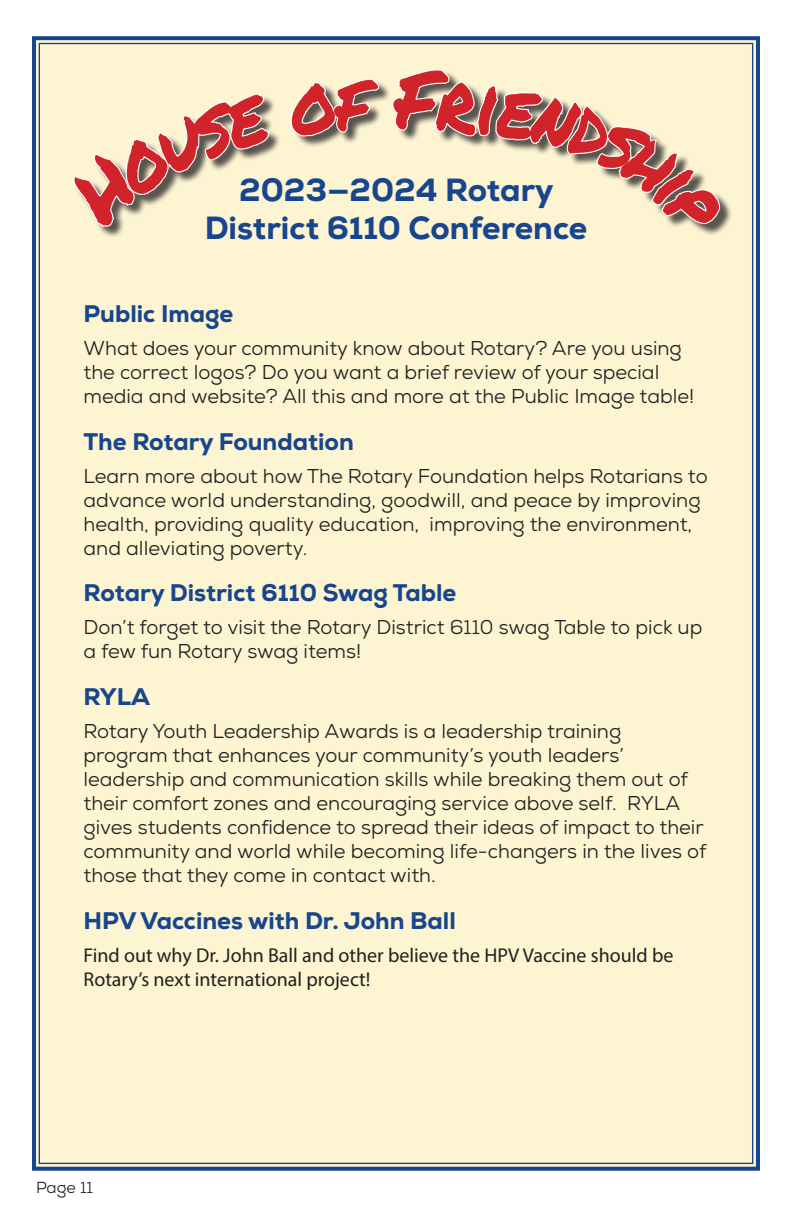
<style>
.page{position:relative;width:792px;height:1224px;background:#fff}
.page>*{position:absolute;margin:0;border:0;box-sizing:border-box;transform-origin:0 0}
.Nexa_headline{font:800 32px "Nexa";color:#17468d}
.subhead_Nexa_heavy{font:800 24px "Nexa";color:#17468d}
.body_Nexa_10{font:20px/24px "Nexa";color:#231f20}
.body_Nexa_10-2{font:20px/24px "Myriad Pro";color:#231f20}
.t1{font:16px "Nexa";color:#231f20}
</style>
<div class="page">
<div style="left:32px;top:36px;width:728px;height:1135px;background:#fdf4d2"></div>
<div style="left:75px;top:71px;width:657px;height:168px;background:#fdf4d2"></div>
<svg style="left:64px;top:93px;width:210px;height:136px"></svg>
<svg style="left:295px;top:82px;width:86px;height:55px"></svg>
<svg style="left:393px;top:69px;width:332px;height:171px"></svg>
<p class="Nexa_headline" style="left:239px;top:169px;width:316px">2023—2024 Rotary</p>
<p class="Nexa_headline" style="left:205px;top:208px;width:384px">District 6110 Conference</p>
<p class="subhead_Nexa_heavy" style="left:84px;top:298px;width:151px">Public Image</p>
<p class="body_Nexa_10" style="left:84px;top:336px;width:612px">What does your community know about Rotary? Are you using the correct logos? Do you want a brief review of your special media and website? All this and more at the Public Image table!</p>
<p class="subhead_Nexa_heavy" style="left:84px;top:426px;width:272px">The Rotary Foundation</p>
<p class="body_Nexa_10" style="left:84px;top:464px;width:626px">Learn more about how The Rotary Foundation helps Rotarians to advance world understanding, goodwill, and peace by improving health, providing quality education, improving the environment, and alleviating poverty.</p>
<p class="subhead_Nexa_heavy" style="left:84px;top:578px;width:374px">Rotary District 6110 Swag Table</p>
<p class="body_Nexa_10" style="left:84px;top:616px;width:620px">Don’t forget to visit the Rotary District 6110 swag Table to pick up a few fun Rotary swag items!</p>
<p class="subhead_Nexa_heavy" style="left:84px;top:682px;width:68px">RYLA</p>
<p class="body_Nexa_10" style="left:84px;top:719px;width:625px">Rotary Youth Leadership Awards is a leadership training program that enhances your community’s youth leaders’ leadership and communication skills while breaking them out of their comfort zones and encouraging service above self. RYLA gives students confidence to spread their ideas of impact to their community and world while becoming life-changers in the lives of those that they come in contact with.</p>
<p class="subhead_Nexa_heavy" style="left:84px;top:905px;width:374px">HPV Vaccines with Dr. John Ball</p>
<p class="body_Nexa_10-2" style="left:84px;top:943px;width:591px">Find out why Dr. John Ball and other believe the HPV Vaccine should be<br>Rotary’s next international project!</p>
<p class="t1" style="left:36px;top:1177px;width:59px">Page 11</p>
</div>
